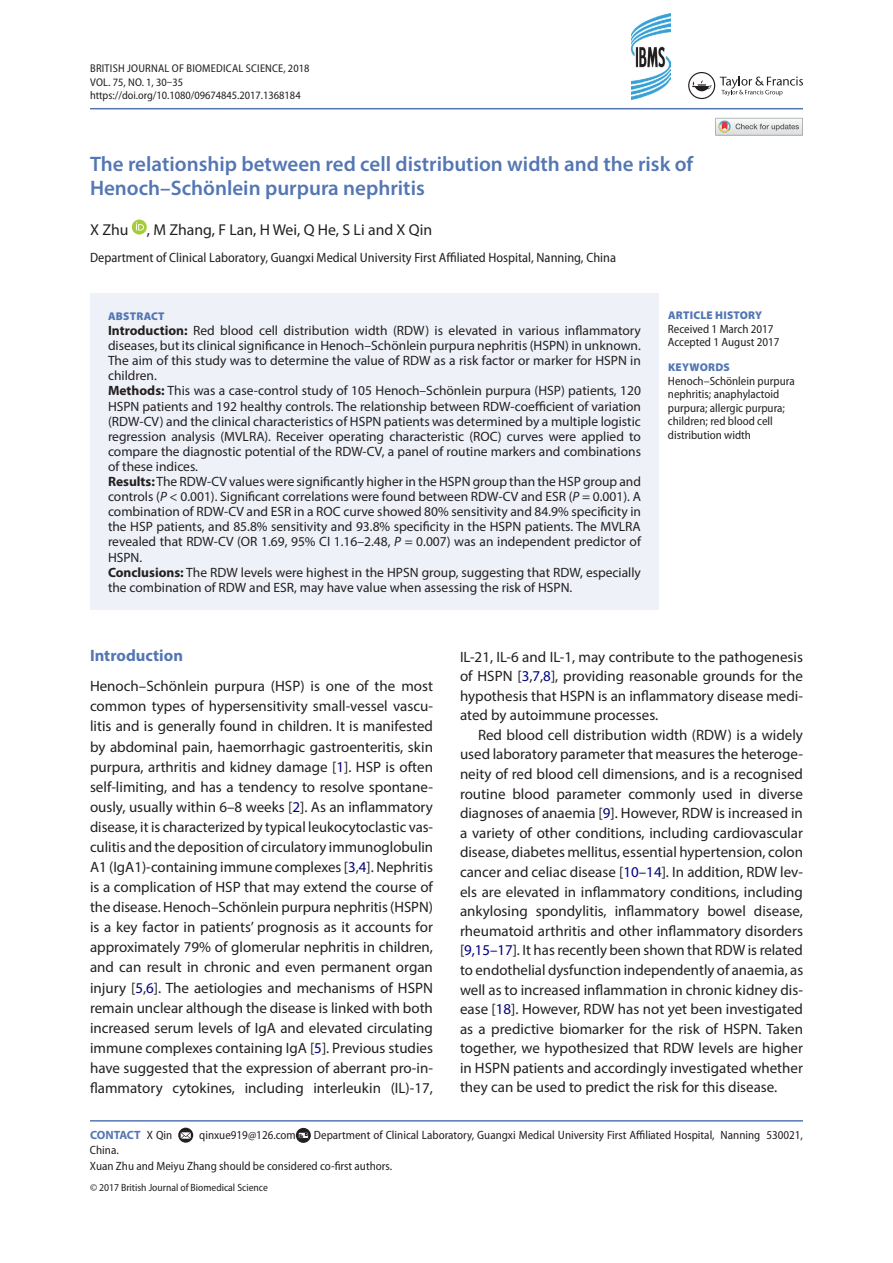
<style>
.page{position:relative;width:893px;height:1263px;background:#fff}
.page>*{position:absolute;margin:0;border:0;box-sizing:border-box;transform-origin:0 0}
.t1{font:600 21px/24.2px "Myriad Pro";color:#5477b3}
.t2{font:700 16.5px "Myriad Pro";color:#5477b3}
.t3{font:15.75px "Myriad Pro";color:#231f20}
.t4{font:15px/19.6px "Myriad Pro";color:#231f20;text-align:justify}
.t5{font:13.5px/15.1px "Myriad Pro";color:#231f20}
.t6{font:semi-condensed 13.5px "Myriad Pro";color:#231f20}
.t7{font:semi-condensed 12px/13.5px "Myriad Pro";color:#231f20}
.t8{font:700 12px "Myriad Pro";letter-spacing:-.015em;color:#5477b3}
.t9{font:semi-condensed 11.25px/13.5px "Myriad Pro";letter-spacing:.02em;color:#231f20}
.t10{font:900 11.25px "Myriad Pro";letter-spacing:.02em;color:#5477b3}
.t11{font:semi-condensed 10.5px "Myriad Pro";color:#231f20}
.s1{font-weight:700}
.s2{font-style:italic}
.s3{color:#000080}
.s4{font-weight:400;font-stretch:semi-condensed;color:#231f20}
</style>
<div class="page">
<hr style="left:90px;top:108px;width:713px;height:1px;background:#5477b3">
<div style="left:90px;top:293px;width:569px;height:106px;background:#eef1f7"></div>
<div style="left:90px;top:354px;width:569px;height:135px;background:#eef1f7"></div>
<div style="left:90px;top:444px;width:569px;height:136px;background:#eef1f7"></div>
<div style="left:90px;top:535px;width:569px;height:75px;background:#eef1f7"></div>
<svg style="left:132px;top:220px;width:15px;height:15px"></svg>
<svg style="left:136px;top:222px;width:8px;height:8px"></svg>
<hr style="left:90px;top:1120px;width:713px;height:1px;background:#5477b3">
<svg style="left:178px;top:1128px;width:15px;height:15px"></svg>
<svg style="left:181px;top:1132px;width:10px;height:7px"></svg>
<div style="left:296px;top:1128px;width:15px;height:15px;background:#231f20;border-radius:50%"></div>
<svg style="left:298px;top:1132px;width:11px;height:7px"></svg>
<svg style="left:688px;top:72px;width:115px;height:27px"></svg>
<img style="left:631px;top:14px;width:39px;height:85px">
<svg style="left:715px;top:118px;width:88px;height:17px"></svg>
<p class="t9" style="left:90px;top:62px;width:221px">British Journal of Biomedical Science, 2018<br>VOL. 75, NO. 1, 30–35 https://doi.org/10.1080/09674845.2017.1368184</p>
<h1 class="t1" style="left:90px;top:151px;width:605px">The relationship between red cell distribution width and the risk of<br>Henoch–Schönlein purpura nephritis</h1>
<p class="t3" style="left:90px;top:220px;width:344px">X Zhu , M Zhang, F Lan, H Wei, Q He, S Li and X Qin</p>
<p class="t6" style="left:90px;top:251px;width:528px">Department of Clinical Laboratory, Guangxi Medical University First Affiliated Hospital, Nanning, China</p>
<p class="t10" style="left:108px;top:310px;width:58px">ABSTRACT</p>
<p class="t5" style="left:108px;top:323px;width:534px"><span class="s1">Introduction:</span> Red blood cell distribution width (RDW) is elevated in various inflammatory diseases, but its clinical significance in Henoch–Schönlein purpura nephritis (HSPN) in unknown.<br>The aim of this study was to determine the value of RDW as a risk factor or marker for HSPN in children.<br><span class="s1">Methods:</span> This was a case-control study of 105 Henoch–Schönlein purpura (HSP) patients, 120<br>HSPN patients and 192 healthy controls. The relationship between RDW-coefficient of variation (RDW-CV) and the clinical characteristics of HSPN patients was determined by a multiple logistic regression analysis (MVLRA). Receiver operating characteristic (ROC) curves were applied to compare the diagnostic potential of the RDW-CV, a panel of routine markers and combinations of these indices.<br><span class="s1">Results:</span> The RDW-CV values were significantly higher in the HSPN group than the HSP group and controls (<span class="s2">P</span> &lt; 0.001). Significant correlations were found between RDW-CV and ESR (<span class="s2">P</span> = 0.001). A combination of RDW-CV and ESR in a ROC curve showed 80% sensitivity and 84.9% specificity in the HSP patients, and 85.8% sensitivity and 93.8% specificity in the HSPN patients. The MVLRA revealed that RDW-CV (OR 1.69, 95% CI 1.16–2.48, <span class="s2">P</span> = 0.007) was an independent predictor of HSPN.<br><span class="s1">Conclusions:</span> The RDW levels were highest in the HPSN group, suggesting that RDW, especially the combination of RDW and ESR, may have value when assessing the risk of HSPN.</p>
<p class="t10" style="left:668px;top:309px;width:96px">ARTICLE HISTORY</p>
<p class="t7" style="left:668px;top:322px;width:113px">Received 1 March 2017<br>Accepted 1 August 2017</p>
<p class="t10" style="left:668px;top:361px;width:63px">KEYWORDS</p>
<p class="t7" style="left:668px;top:374px;width:128px">Henoch–Schönlein purpura nephritis; anaphylactoid purpura; allergic purpura; children; red blood cell distribution width</p>
<p class="t2" style="left:90px;top:645px;width:95px">Introduction</p>
<p class="t4" style="left:90px;top:676px;width:345px;line-height:20.1px">Henoch–Schönlein purpura (HSP) is one of the most common types of hypersensitivity small-vessel vascu&shy;litis and is generally found in children. It is manifested by abdominal pain, haemorrhagic gastroenteritis, skin purpura, arthritis and kidney damage [<span class="s3">1</span>]. HSP is often self-limiting, and has a tendency to resolve spontane&shy;ously, usually within 6–8 weeks [<span class="s3">2</span>]. As an inflammatory disease, it is characterized by typical leukocytoclastic vas&shy;culitis and the deposition of circulatory immunoglobulin A1 (IgA1)-containing immune complexes [<span class="s3">3</span>,<span class="s3">4</span>]. Nephritis is a complication of HSP that may extend the course of the disease. Henoch–Schönlein purpura nephritis (HSPN) is a key factor in patients’ prognosis as it accounts for approximately 79% of glomerular nephritis in children, and can result in chronic and even permanent organ injury [<span class="s3">5</span>,<span class="s3">6</span>]. The aetiologies and mechanisms of HSPN remain unclear although the disease is linked with both increased serum levels of IgA and elevated circulating immune complexes containing IgA [<span class="s3">5</span>]. Previous studies have suggested that the expression of aberrant pro-in&shy;flammatory cytokines, including interleukin (IL)-17,</p>
<p class="t4" style="left:460px;top:646px;width:345px">IL-21, IL-6 and IL-1, may contribute to the pathogenesis of HSPN [<span class="s3">3</span>,<span class="s3">7</span>,<span class="s3">8</span>], providing reasonable grounds for the hypothesis that HSPN is an inflammatory disease medi&shy;ated by autoimmune processes.</p>
<p class="t4" style="left:460px;top:725px;width:345px;text-indent:18px">Red blood cell distribution width (RDW) is a widely used laboratory parameter that measures the heteroge&shy;neity of red blood cell dimensions, and is a recognised routine blood parameter commonly used in diverse diagnoses of anaemia [<span class="s3">9</span>]. However, RDW is increased in a variety of other conditions, including cardiovascular disease, diabetes mellitus, essential hypertension, colon cancer and celiac disease [<span class="s3">10–14</span>]. In addition, RDW lev&shy;els are elevated in inflammatory conditions, including ankylosing spondylitis, inflammatory bowel disease, rheumatoid arthritis and other inflammatory disorders [<span class="s3">9,15–17</span>]. It has recently been shown that RDW is related to endothelial dysfunction independently of anaemia, as well as to increased inflammation in chronic kidney dis&shy;ease [<span class="s3">18</span>]. However, RDW has not yet been investigated as a predictive biomarker for the risk of HSPN. Taken together, we hypothesized that RDW levels are higher in HSPN patients and accordingly investigated whether they can be used to predict the risk for this disease.</p>
<p class="t8" style="left:90px;top:1127px;width:84px">CONTACT <span class="s4">X Qin</span></p>
<p class="t7" style="left:199px;top:1128px;width:98px">qinxue919@126.com</p>
<p class="t7" style="left:314px;top:1128px;width:491px">Department of Clinical Laboratory, Guangxi Medical University First Affiliated Hospital, Nanning 530021,</p>
<p class="t7" style="left:90px;top:1141px;width:304px;line-height:16.5px">China.<br>Xuan Zhu and Meiyu Zhang should be considered co-first authors.</p>
<p class="t11" style="left:90px;top:1182px;width:179px">© 2017 British Journal of Biomedical Science</p>
</div>
